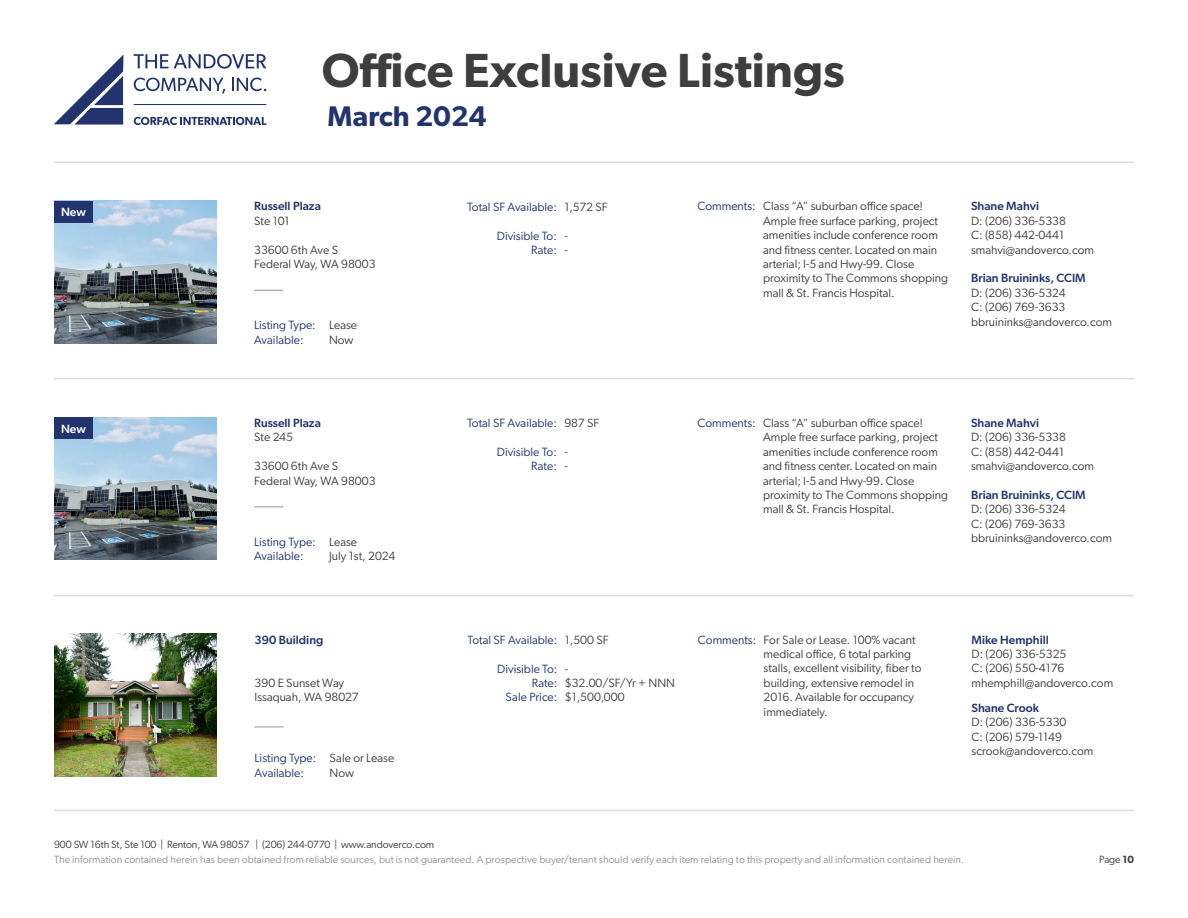
<style>
.page{position:relative;width:1188px;height:918px;background:#fff}
.page>*{position:absolute;margin:0;border:0;box-sizing:border-box;transform-origin:0 0}
.t1{font:600 48px "Gibson";color:#3e3e3f}
.t2{font:600 28.5px "Gibson";color:#22346e}
.t3{font:12px/14.4px "Gibson";color:#3e3e3f}
.t4{font:12px "Gibson";color:#22346e}
.t5{font:500 12px "Gibson";color:#22346e}
.t6{font:500 12px "Gibson";letter-spacing:-.005em;color:#fff}
.t7{font:10.5px "Gibson";color:#939598}
.t8{font:10.5px "Gibson";letter-spacing:-.01em;color:#3e3e3f}
.s1{font-weight:600}
</style>
<div class="page">
<svg style="left:54px;top:55px;width:69px;height:70px"></svg>
<svg style="left:134px;top:54px;width:132px;height:15px"></svg>
<hr style="left:134px;top:104px;width:132px;height:1px;background:#22336d">
<svg style="left:134px;top:117px;width:132px;height:8px"></svg>
<svg style="left:134px;top:78px;width:91px;height:16px"></svg>
<svg style="left:232px;top:78px;width:34px;height:13px"></svg>
<hr style="left:54px;top:162px;width:1080px;height:1px;background:#dcdddf">
<hr style="left:54px;top:378px;width:1080px;height:1px;background:#dcdddf">
<hr style="left:54px;top:810px;width:1080px;height:1px;background:#dcdddf">
<hr style="left:54px;top:595px;width:1080px;height:1px;background:#dcdddf">
<svg style="left:254px;top:727px;width:29px;height:1px"></svg>
<img style="left:54px;top:634px;width:163px;height:142px">
<img style="left:54px;top:201px;width:162px;height:142px">
<svg style="left:254px;top:290px;width:29px;height:1px"></svg>
<img style="left:54px;top:417px;width:162px;height:143px">
<svg style="left:254px;top:506px;width:29px;height:1px"></svg>
<div style="left:54px;top:201px;width:39px;height:21px;background:#22346e"></div>
<div style="left:54px;top:417px;width:39px;height:22px;background:#22346e"></div>
<p class="t6" style="left:61px;top:205px;width:26px">New</p>
<p class="t6" style="left:61px;top:422px;width:26px">New</p>
<h1 class="t1" style="left:322px;top:42px;width:525px">Office Exclusive Listings</h1>
<h2 class="t2" style="left:327px;top:100px;width:161px">March 2024</h2>
<p class="t5" style="left:254px;top:199px;width:68px">Russell Plaza</p>
<p class="t3" style="left:254px;top:213px;width:37px">Ste 101</p>
<p class="t3" style="left:254px;top:242px;width:85px">33600 6th Ave S</p>
<p class="t3" style="left:254px;top:257px;width:123px">Federal Way, WA 98003</p>
<p class="t4" style="left:254px;top:318px;width:63px">Listing Type:</p>
<p class="t4" style="left:254px;top:332px;width:51px">Available:</p>
<p class="t3" style="left:329px;top:318px;width:30px">Lease</p>
<p class="t3" style="left:329px;top:332px;width:26px">Now</p>
<p class="t5" style="left:254px;top:416px;width:68px">Russell Plaza</p>
<p class="t3" style="left:254px;top:430px;width:40px">Ste 245</p>
<p class="t3" style="left:254px;top:459px;width:85px">33600 6th Ave S</p>
<p class="t3" style="left:254px;top:473px;width:123px">Federal Way, WA 98003</p>
<p class="t4" style="left:254px;top:534px;width:63px">Listing Type:</p>
<p class="t4" style="left:254px;top:549px;width:51px">Available:</p>
<p class="t3" style="left:329px;top:534px;width:30px">Lease</p>
<p class="t3" style="left:329px;top:549px;width:68px">July 1st, 2024</p>
<p class="t5" style="left:255px;top:632px;width:70px">390 Building</p>
<p class="t3" style="left:255px;top:675px;width:91px">390 E Sunset Way</p>
<p class="t3" style="left:255px;top:690px;width:106px">Issaquah, WA 98027</p>
<p class="t4" style="left:255px;top:751px;width:63px">Listing Type:</p>
<p class="t4" style="left:255px;top:765px;width:51px">Available:</p>
<p class="t3" style="left:330px;top:751px;width:66px">Sale or Lease</p>
<p class="t3" style="left:330px;top:765px;width:26px">Now</p>
<p class="t4" style="left:467px;top:199px;width:91px">Total SF Available:</p>
<p class="t4" style="left:497px;top:228px;width:62px">Divisible To:</p>
<p class="t4" style="left:531px;top:243px;width:27px">Rate:</p>
<p class="t3" style="left:564px;top:199px;width:45px">1,572 SF</p>
<p class="t3" style="left:564px;top:228px;width:5px">-</p>
<p class="t3" style="left:564px;top:242px;width:5px">-</p>
<p class="t4" style="left:698px;top:199px;width:60px">Comments:</p>
<p class="t3" style="left:763px;top:199px;width:186px">Class “A” suburban office space!<br>Ample free surface parking, project amenities include conference room and fitness center. Located on main arterial; I-5 and Hwy-99. Close proximity to The Commons shopping mall &amp; St. Francis Hospital.</p>
<p class="t5" style="left:971px;top:199px;width:70px">Shane Mahvi</p>
<p class="t3" style="left:971px;top:213px;width:96px">D: (206) 336-5338</p>
<p class="t3" style="left:971px;top:228px;width:95px">C: (858) 442-0441</p>
<p class="t3" style="left:971px;top:242px;width:125px">smahvi@andoverco.com</p>
<p class="t5" style="left:971px;top:271px;width:116px">Brian Bruininks, CCIM</p>
<p class="t3" style="left:971px;top:285px;width:96px">D: (206) 336-5324</p>
<p class="t3" style="left:971px;top:300px;width:96px">C: (206) 769-3633</p>
<p class="t3" style="left:971px;top:314px;width:143px">bbruininks@andoverco.com</p>
<p class="t4" style="left:467px;top:416px;width:91px">Total SF Available:</p>
<p class="t4" style="left:497px;top:445px;width:62px">Divisible To:</p>
<p class="t4" style="left:531px;top:459px;width:27px">Rate:</p>
<p class="t3" style="left:564px;top:416px;width:36px">987 SF</p>
<p class="t3" style="left:564px;top:445px;width:5px">-</p>
<p class="t3" style="left:564px;top:459px;width:5px">-</p>
<p class="t4" style="left:698px;top:416px;width:60px">Comments:</p>
<p class="t3" style="left:763px;top:416px;width:186px">Class “A” suburban office space!<br>Ample free surface parking, project amenities include conference room and fitness center. Located on main arterial; I-5 and Hwy-99. Close proximity to The Commons shopping mall &amp; St. Francis Hospital.</p>
<p class="t5" style="left:971px;top:416px;width:70px">Shane Mahvi</p>
<p class="t3" style="left:971px;top:430px;width:96px">D: (206) 336-5338</p>
<p class="t3" style="left:971px;top:444px;width:95px">C: (858) 442-0441</p>
<p class="t3" style="left:971px;top:459px;width:125px">smahvi@andoverco.com</p>
<p class="t5" style="left:971px;top:488px;width:116px">Brian Bruininks, CCIM</p>
<p class="t3" style="left:971px;top:502px;width:96px">D: (206) 336-5324</p>
<p class="t3" style="left:971px;top:516px;width:96px">C: (206) 769-3633</p>
<p class="t3" style="left:971px;top:531px;width:143px">bbruininks@andoverco.com</p>
<p class="t4" style="left:468px;top:632px;width:91px">Total SF Available:</p>
<p class="t4" style="left:497px;top:661px;width:62px">Divisible To:</p>
<p class="t4" style="left:532px;top:676px;width:27px">Rate:</p>
<p class="t4" style="left:506px;top:690px;width:53px">Sale Price:</p>
<p class="t3" style="left:565px;top:632px;width:45px">1,500 SF</p>
<p class="t3" style="left:565px;top:661px;width:5px">-</p>
<p class="t3" style="left:565px;top:676px;width:112px">$32.00/SF/Yr + NNN</p>
<p class="t3" style="left:565px;top:690px;width:61px">$1,500,000</p>
<p class="t4" style="left:698px;top:632px;width:60px">Comments:</p>
<p class="t3" style="left:764px;top:632px;width:159px">For Sale or Lease. 100% vacant medical office, 6 total parking stalls, excellent visibility, fiber to building, extensive remodel in<br>2016. Available for occupancy immediately.</p>
<p class="t5" style="left:972px;top:632px;width:79px">Mike Hemphill</p>
<p class="t3" style="left:972px;top:646px;width:96px">D: (206) 336-5325</p>
<p class="t3" style="left:972px;top:661px;width:94px">C: (206) 550-4176</p>
<p class="t3" style="left:972px;top:675px;width:143px">mhemphill@andoverco.com</p>
<p class="t5" style="left:972px;top:701px;width:69px">Shane Crook</p>
<p class="t3" style="left:972px;top:715px;width:96px">D: (206) 336-5330</p>
<p class="t3" style="left:972px;top:729px;width:92px">C: (206) 579-1149</p>
<p class="t3" style="left:972px;top:744px;width:123px">scrook@andoverco.com</p>
<p class="t8" style="left:54px;top:838px;width:382px">900 SW 16th St, Ste 100 | Renton, WA 98057 | (206) 244-0770 | www.andoverco.com</p>
<p class="t7" style="left:54px;top:853px;width:912px">The information contained herein has been obtained from reliable sources, but is not guaranteed. A prospective buyer/tenant should verify each item relating to this property and all information contained herein.</p>
<p class="t8" style="left:1099px;top:853px;width:36px">Page <span class="s1">10</span></p>
</div>
